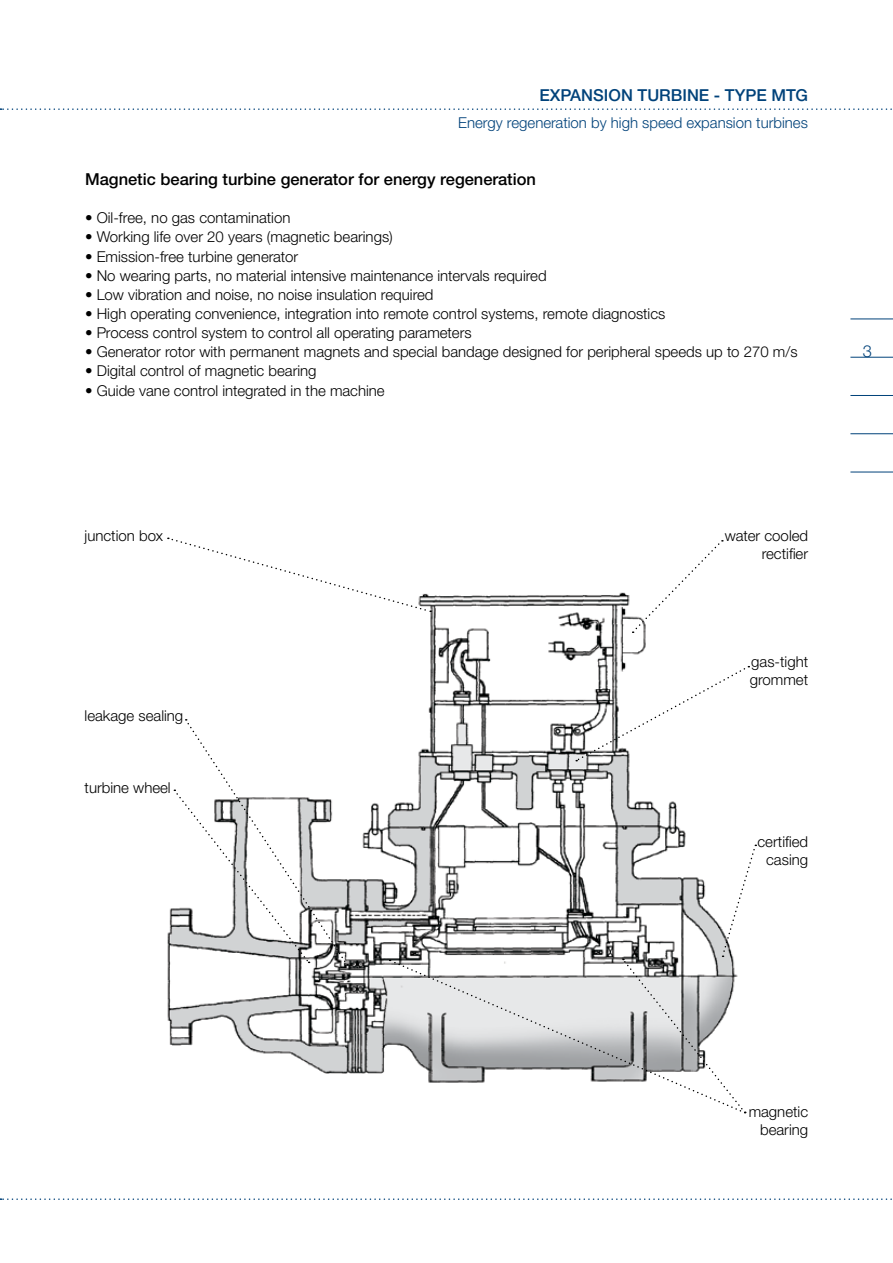
<style>
.page{position:relative;width:893px;height:1263px;background:#fff}
.page>*{position:absolute;margin:0;border:0;box-sizing:border-box;transform-origin:0 0}
.t1{font:500 16.5px "Helvetica Neue LTW1 G";color:#000}
.t2{font:500 16.5px "Helvetica Neue LTW1 G";color:#00427a}
.t3{font:300 16.5px "Helvetica Neue LTW1 G";color:#00427a}
.t4{font:300 15px/18px "Helvetica Neue LTW1 G";color:#000;text-align:right}
.t5{font:300 15px "Helvetica Neue LTW1 G";color:#00427a}
</style>
<div class="page">
<hr style="left:850px;top:319px;width:43px;height:1px;background:#00427a">
<hr style="left:850px;top:357px;width:43px;height:1px;background:#00427a">
<hr style="left:850px;top:395px;width:43px;height:1px;background:#00427a">
<hr style="left:850px;top:433px;width:43px;height:1px;background:#00427a">
<hr style="left:850px;top:472px;width:43px;height:1px;background:#00427a">
<svg style="left:0;top:108px;width:892px;height:2px"></svg>
<svg style="left:0;top:1198px;width:892px;height:2px"></svg>
<img style="left:167px;top:592px;width:589px;height:522px">
<svg style="left:168px;top:538px;width:263px;height:74px"></svg>
<svg style="left:174px;top:719px;width:174px;height:247px"></svg>
<svg style="left:390px;top:959px;width:232px;height:154px"></svg>
<svg style="left:622px;top:845px;width:134px;height:268px"></svg>
<svg style="left:576px;top:666px;width:173px;height:96px"></svg>
<svg style="left:632px;top:540px;width:91px;height:93px"></svg>
<p class="t2" style="left:539px;top:85px;width:270px">expansion turbine - type mtg</p>
<p class="t5" style="left:458px;top:113px;width:351px">Energy regeneration by high speed expansion turbines</p>
<p class="t1" style="left:85px;top:169px;width:452px">Magnetic bearing turbine generator for energy regeneration</p>
<p class="t4" style="left:85px;top:209px;width:207px">• Oil-free, no gas contamination</p>
<p class="t4" style="left:85px;top:228px;width:309px">• Working life over 20 years (magnetic bearings)</p>
<p class="t4" style="left:85px;top:247px;width:215px">• Emission-free turbine generator</p>
<p class="t4" style="left:85px;top:266px;width:463px">• No wearing parts, no material intensive maintenance intervals required</p>
<p class="t4" style="left:85px;top:285px;width:350px">• Low vibration and noise, no noise insulation required</p>
<p class="t4" style="left:85px;top:305px;width:582px">• High operating convenience, integration into remote control systems, remote diagnostics</p>
<p class="t4" style="left:85px;top:324px;width:388px">• Process control system to control all operating parameters</p>
<p class="t4" style="left:85px;top:343px;width:714px">• Generator rotor with permanent magnets and special bandage designed for peripheral speeds up to 270 m/s</p>
<p class="t4" style="left:85px;top:362px;width:233px">• Digital control of magnetic bearing</p>
<p class="t4" style="left:85px;top:381px;width:301px">• Guide vane control integrated in the machine</p>
<p class="t4" style="left:85px;top:527px;width:80px">junction box</p>
<p class="t4" style="left:85px;top:707px;width:100px">leakage sealing</p>
<p class="t4" style="left:85px;top:779px;width:88px">turbine wheel</p>
<p class="t4" style="left:725px;top:527px;width:85px">water cooled rectifier</p>
<p class="t4" style="left:750px;top:653px;width:60px;text-align:left">gas-tight grommet</p>
<p class="t4" style="left:757px;top:833px;width:52px;text-align:center">certified casing</p>
<p class="t3" style="left:863px;top:341px;width:11px">3</p>
<p class="t4" style="left:749px;top:1103px;width:61px">magnetic bearing</p>
</div>
